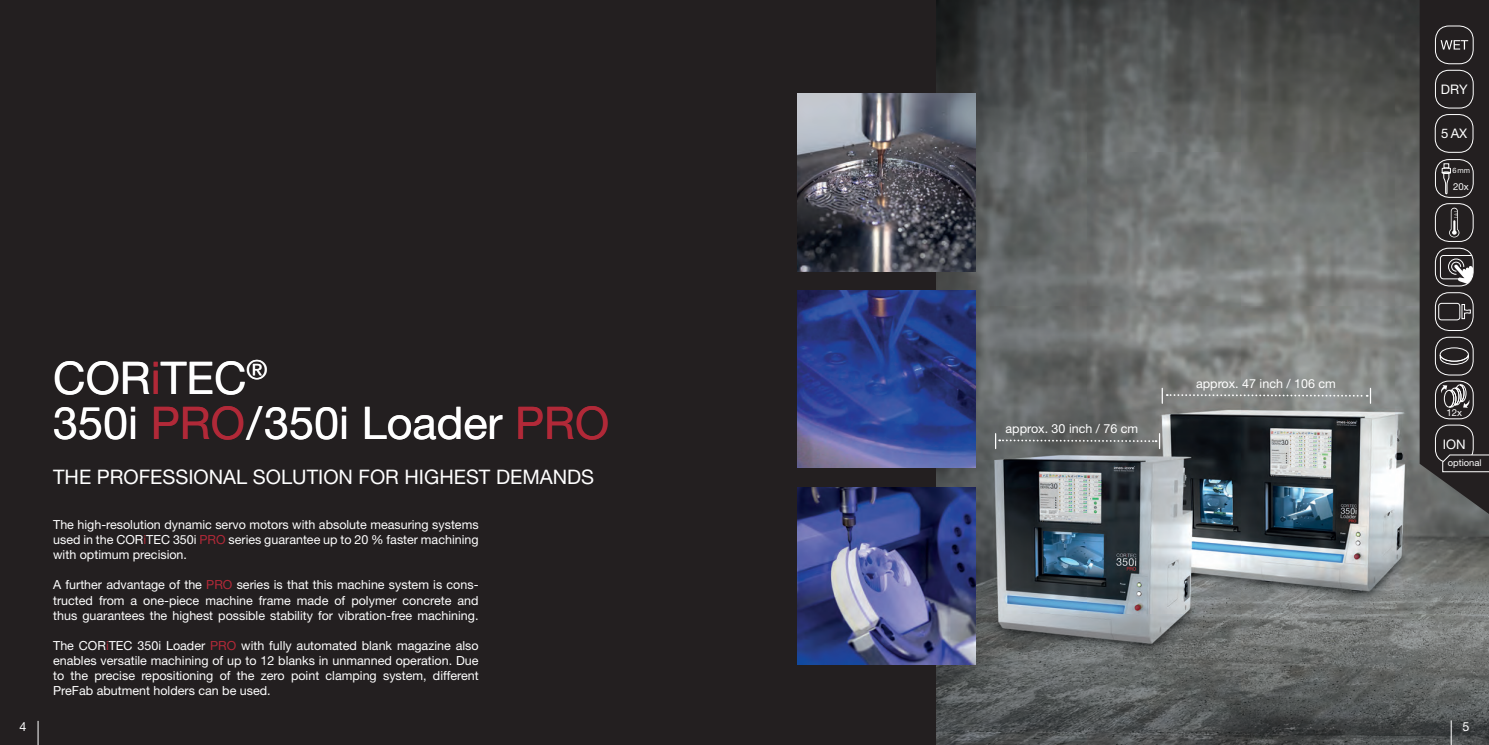
<style>
.page{position:relative;width:1489px;height:745px;background:#fff}
.page>*{position:absolute;margin:0;border:0;box-sizing:border-box;transform-origin:0 0}
.t1{font:45px "Helvetica Neue LT Pro";color:#fff}
.t2{font:20px "Helvetica Neue LT Pro";color:#fff}
.t3{font:13.12px "Helvetica Neue LT Pro";color:#fff}
.t4{font:12.5px/15px "Helvetica Neue LT Pro";color:#fff;text-align:justify}
.t5{font:9.62px "Helvetica Neue LT Pro";color:#fff}
.t6{font:9.38px "Helvetica Neue LT Pro";color:#fff}
.t7{font:7.38px "Helvetica Neue LT Pro";color:#fff}
.s1{color:#b12938}
</style>
<div class="page">
<img style="left:935px;top:0;width:553px;height:744px">
<div style="left:0;top:0;width:935px;height:744px;background:#231f20"></div>
<svg style="left:38px;top:720px;width:1px;height:24px"></svg>
<svg style="left:1450px;top:720px;width:1px;height:24px"></svg>
<img style="left:797px;top:290px;width:178px;height:177px">
<img style="left:797px;top:487px;width:178px;height:177px">
<img style="left:797px;top:94px;width:178px;height:177px">
<svg style="left:994px;top:433px;width:166px;height:15px"></svg>
<svg style="left:1161px;top:388px;width:209px;height:15px"></svg>
<svg style="left:1419px;top:0;width:69px;height:513px"></svg>
<p class="t3" style="left:1440px;top:81px;width:28px">DRY</p>
<p class="t3" style="left:1440px;top:125px;width:28px">5 AX</p>
<h1 class="t1" style="left:53px;top:350px;width:216px">COR<span class="s1">i</span>TEC<sup>®</sup></h1>
<h1 class="t1" style="left:53px;top:395px;width:557px">350i <span class="s1">PRO</span>/350i Loader <span class="s1">PRO</span></h1>
<h2 class="t2" style="left:53px;top:464px;width:542px">THE PROFESSIONAL SOLUTION FOR HIGHEST DEMANDS</h2>
<p class="t4" style="left:53px;top:517px;width:427px">The high-resolution dynamic servo motors with absolute measuring systems used in the COR<span class="s1">i</span>TEC 350i <span class="s1">PRO</span> series guarantee up to 20 % faster machining with optimum precision.</p>
<p class="t4" style="left:53px;top:577px;width:427px">A further advantage of the <span class="s1">PRO</span> series is that this machine system is cons&shy;tructed from a one-piece machine frame made of polymer concrete and thus guarantees the highest possible stability for vibration-free machining.</p>
<p class="t4" style="left:53px;top:637px;width:427px">The COR<span class="s1">i</span>TEC 350i Loader <span class="s1">PRO</span> with fully automated blank magazine also enables versatile machining of up to 12 blanks in unmanned operation. Due to the precise repositioning of the zero point clamping system, different PreFab abutment holders can be used.</p>
<p class="t4" style="left:1005px;top:420px;width:134px">approx. 30 inch / 76 cm</p>
<p class="t4" style="left:1196px;top:375px;width:141px">approx. 47 inch / 106 cm</p>
<p class="t7" style="left:1452px;top:166px;width:19px">6 mm</p>
<p class="t5" style="left:1452px;top:181px;width:17px">20x</p>
<p class="t5" style="left:1446px;top:406px;width:17px">12x</p>
<p class="t3" style="left:1442px;top:435px;width:24px">ION</p>
<p class="t6" style="left:1447px;top:456px;width:35px">optional</p>
<p class="t4" style="left:19px;top:718px;width:8px">4</p>
<p class="t4" style="left:1462px;top:718px;width:8px">5</p>
</div>
